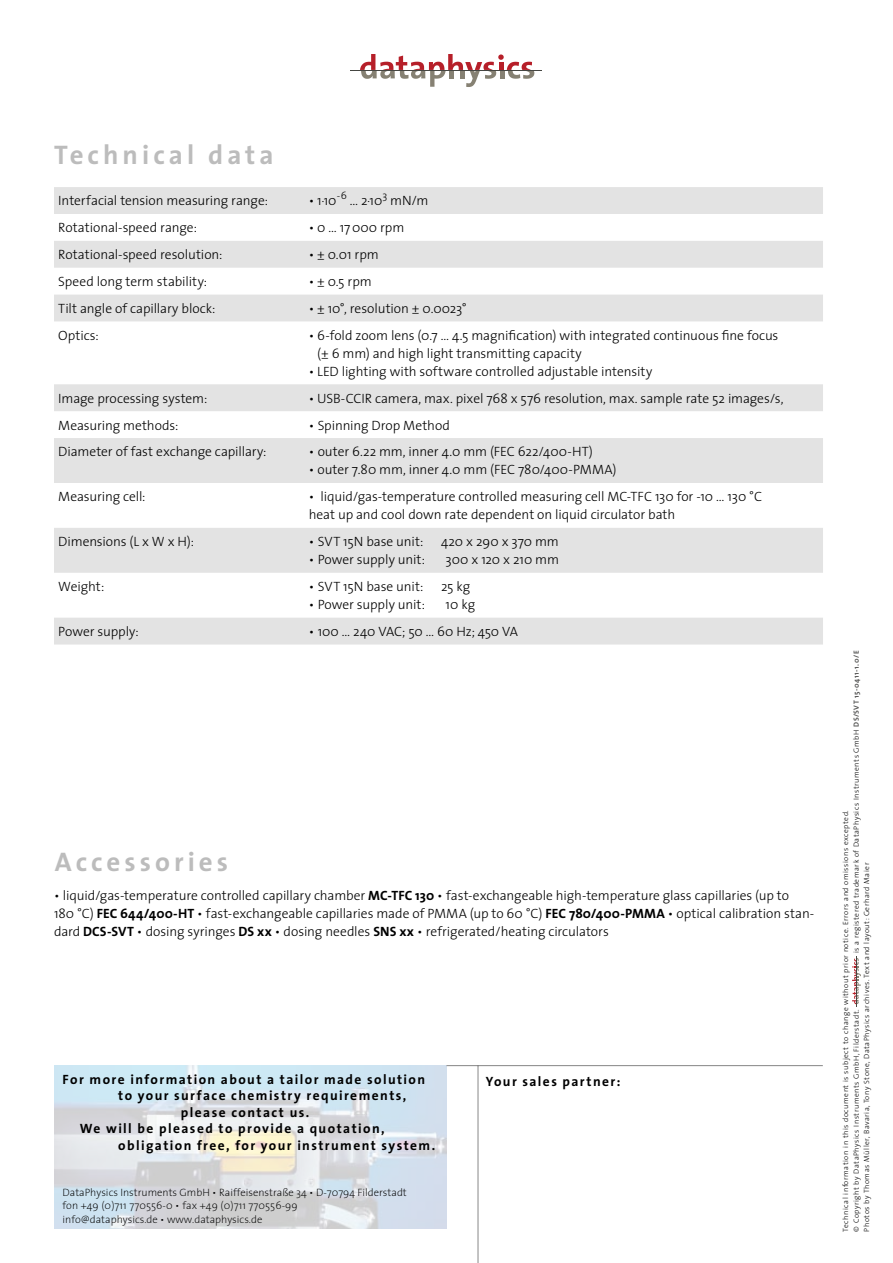
<style>
.page{position:relative;width:893px;height:1263px;background:#fff}
.page>*{position:absolute;margin:0;border:0;box-sizing:border-box;transform-origin:0 0}
.t1{font:700 27px "The Sans";letter-spacing:.15em;color:#bcbcbc}
.t2{font:300 13.5px/18px "The Sans";letter-spacing:-.005em;color:#000}
.t3{font:700 13.5px "The Sans";letter-spacing:.105em;color:#000}
.t4{font:200 10.65px/13.5px "The Sans";color:#000}
.t5{font:300 7.5px/10.5px "The Sans";letter-spacing:.07em;color:#000}
.s1{font-size:12px}
.s2{font-weight:700}
.s3{font-weight:700;color:#575756}
</style>
<div class="page">
<img style="left:54px;top:1065px;width:392px;height:164px">
<svg style="left:360px;top:54px;width:174px;height:33px"></svg>
<hr style="left:351px;top:70px;width:191px;height:1px;background:#454642">
<hr style="left:478px;top:1065px;width:1px;height:198px;background:#878787">
<hr style="left:446px;top:1065px;width:377px;height:1px;background:#878787">
<svg style="left:852px;top:958px;width:9px;height:46px"></svg>
<hr style="left:856px;top:956px;width:1px;height:51px;background:#454642">
<svg style="left:54px;top:187px;width:769px;height:457px"></svg>
<h1 class="t1" style="left:54px;top:132px;width:221px">Technical data</h1>
<p class="t2" style="left:58px;top:191px;width:211px">Interfacial tension measuring range:</p>
<p class="t2" style="left:309px;top:191px;width:121px">• 1<span class="s1">·</span>10<sup>-6</sup> … 2<span class="s1">·</span>10<sup>3</sup> mN/m</p>
<p class="t2" style="left:58px;top:218px;width:140px">Rotational-speed range:</p>
<p class="t2" style="left:309px;top:218px;width:97px">• 0 … 17000 rpm</p>
<p class="t2" style="left:58px;top:245px;width:166px">Rotational-speed resolution:</p>
<p class="t2" style="left:309px;top:245px;width:72px">• ± 0.01 rpm</p>
<p class="t2" style="left:58px;top:272px;width:150px">Speed long term stability:</p>
<p class="t2" style="left:309px;top:272px;width:65px">• ± 0.5 rpm</p>
<p class="t2" style="left:58px;top:299px;width:159px">Tilt angle of capillary block:</p>
<p class="t2" style="left:309px;top:299px;width:160px">• ± 10°, resolution ± 0.0023°</p>
<p class="t2" style="left:58px;top:326px;width:42px">Optics:</p>
<p class="t2" style="left:317px;top:326px;width:463px;text-indent:-9px">• 6-fold zoom lens (0.7 … 4.5 magnification) with integrated continuous fine focus (± 6 mm) and high light transmitting capacity</p>
<p class="t2" style="left:309px;top:362px;width:345px">• LED lighting with software controlled adjustable intensity</p>
<p class="t2" style="left:58px;top:389px;width:151px">Image processing system:</p>
<p class="t2" style="left:309px;top:389px;width:476px">• USB-CCIR camera, max. pixel 768 x 576 resolution, max. sample rate 52 images/s,</p>
<p class="t2" style="left:58px;top:415px;width:122px">Measuring methods:</p>
<p class="t2" style="left:309px;top:415px;width:143px">• Spinning Drop Method</p>
<p class="t2" style="left:58px;top:442px;width:210px">Diameter of fast exchange capillary:</p>
<p class="t2" style="left:309px;top:442px;width:286px">• outer 6.22 mm, inner 4.0 mm (FEC 622/400-HT)</p>
<p class="t2" style="left:309px;top:460px;width:309px">• outer 7.80 mm, inner 4.0 mm (FEC 780/400-PMMA)</p>
<p class="t2" style="left:58px;top:487px;width:89px">Measuring cell:</p>
<p class="t2" style="left:309px;top:487px;width:455px">• liquid/gas-temperature controlled measuring cell MC‑TFC 130 for -10 … 130 °C heat up and cool down rate dependent on liquid circulator bath</p>
<p class="t2" style="left:58px;top:532px;width:137px">Dimensions (L x W x H):</p>
<p class="t2" style="left:309px;top:532px;width:116px">• SVT 15N base unit:</p>
<p class="t2" style="left:441px;top:532px;width:119px">420 x 290 x 370 mm</p>
<p class="t2" style="left:309px;top:550px;width:118px">• Power supply unit:</p>
<p class="t2" style="left:446px;top:550px;width:115px">300 x 120 x 210 mm</p>
<p class="t2" style="left:58px;top:577px;width:48px">Weight:</p>
<p class="t2" style="left:309px;top:577px;width:116px">• SVT 15N base unit:</p>
<p class="t2" style="left:441px;top:577px;width:31px">25 kg</p>
<p class="t2" style="left:309px;top:595px;width:118px">• Power supply unit:</p>
<p class="t2" style="left:446px;top:595px;width:31px">10 kg</p>
<p class="t2" style="left:58px;top:622px;width:82px">Power supply:</p>
<p class="t2" style="left:309px;top:622px;width:211px">• 100 … 240 VAC; 50 … 60 Hz; 450 VA</p>
<h1 class="t1" style="left:55px;top:839px;width:175px">Accessories</h1>
<p class="t2" style="left:54px;top:886px;width:762px">• liquid/gas-temperature controlled capillary chamber <span class="s2">MC‑TFC 130</span> • fast-exchangeable high-temperature glass capillaries (up to<br>180 °C) <span class="s2">FEC 644/400-HT</span> • fast-exchangeable capillaries made of PMMA (up to 60 °C) <span class="s2">FEC 780/400-PMMA</span> • optical calibration stan&shy;dard <span class="s2">DCS-SVT</span> • dosing syringes <span class="s2">DS xx</span> • dosing needles <span class="s2">SNS xx</span> • refrigerated/heating circulators</p>
<p class="t3" style="left:63px;top:1068px;width:364px">For more information about a tailor made solution</p>
<p class="t3" style="left:118px;top:1084px;width:289px">to your surface chemistry requirements,</p>
<p class="t3" style="left:181px;top:1101px;width:130px">please contact us.</p>
<p class="t3" style="left:80px;top:1117px;width:306px">We will be pleased to provide a quotation,</p>
<p class="t3" style="left:118px;top:1134px;width:318px">obligation free, for your instrument system.</p>
<p class="t4" style="left:63px;top:1185px;width:346px">DataPhysics Instruments GmbH • Raiffeisenstraße 34 • D-70794 Filderstadt fon +49 (0)711 770556-0 • fax +49 (0)711 770556-99<br>info@dataphysics.de • www.dataphysics.de</p>
<p class="t3" style="left:486px;top:1070px;width:136px">Your sales partner:</p>
<p class="t5" style="left:851px;top:1231px;width:582px;text-indent:279px;rotate:-90deg">is a registered trademark of DataPhysics Instruments GmbH <span class="s3">DS/SVT 15-0411-1.0/E<br></span>Photos by Thomas Müller, Bavaria, Tony Stone, DataPhysics archives. Text and layout: Gerhard Maier</p>
<p class="t5" style="left:840px;top:1231px;width:423px;rotate:-90deg">Technical information in this document is subject to change without prior notice. Errors and omissions excepted. © Copyright by DataPhysics Instruments GmbH, Filderstadt.</p>
</div>
